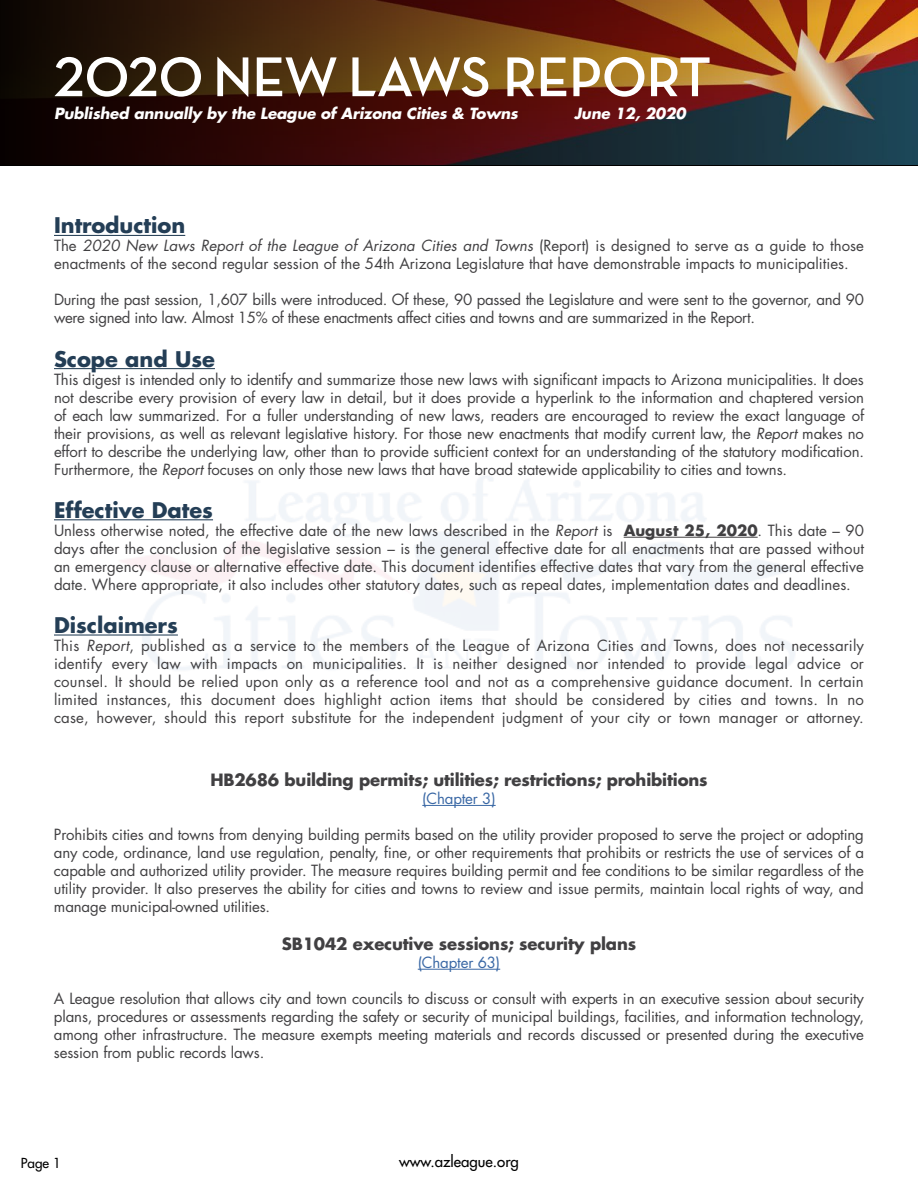
<style>
.page{position:relative;width:918px;height:1188px;background:#fff}
.page>*{position:absolute;margin:0;border:0;box-sizing:border-box;transform-origin:0 0}
.t1{font:700 57px "Neutra Disp";color:#fff}
.t2{font:700 21px "Futura Std";color:#243e56}
.t3{font:700 16.5px "Futura Std";letter-spacing:-.01em;color:#414042}
.t4{font:15px/18px "Futura Std";letter-spacing:-.01em;color:#414042;text-align:justify}
.t5{font:italic 700 15px "Futura Std";letter-spacing:-.01em;color:#fff}
.t6{font:15px "Futura Std";letter-spacing:-.01em;color:#3a68a5}
.t7{font:500 15px "Futura Std";color:#000}
.t8{font:500 13.5px "Futura Std";color:#000}
.s1{font-style:italic}
.s2{font-weight:700}
</style>
<div class="page">
<svg style="left:0;top:0;width:905px;height:165px;background:#502c18"></svg>
<hr style="left:0;top:165px;width:918px;height:1px;background:#000">
<hr style="left:54px;top:235px;width:131px;height:1px;background:#243e56">
<hr style="left:54px;top:368px;width:161px;height:1px;background:#243e56">
<hr style="left:54px;top:519px;width:159px;height:1px;background:#243e56">
<hr style="left:624px;top:537px;width:134px;height:1px;background:#414042">
<hr style="left:54px;top:634px;width:124px;height:2px;background:#243e56">
<hr style="left:422px;top:805px;width:74px;height:1px;background:#3a68a5">
<hr style="left:418px;top:969px;width:82px;height:1px;background:#3a68a5">
<h1 class="t1" style="left:54px;top:45px;width:659px">2020 NEW LAWS REPORT</h1>
<p class="t5" style="left:54px;top:103px;width:465px">Published annually by the League of Arizona Cities &amp; Towns</p>
<p class="t5" style="left:574px;top:103px;width:113px">June 12, 2020</p>
<h2 class="t2" style="left:54px;top:211px;width:133px">Introduction</h2>
<p class="t4" style="left:54px;top:237px;width:811px">The <span class="s1">2020 New Laws Report of the League of Arizona Cities and Towns</span> (Report) is designed to serve as a guide to those enactments of the second regular session of the 54th Arizona Legislature that have demonstrable impacts to municipalities.</p>
<p class="t4" style="left:54px;top:291px;width:811px">During the past session, 1,607 bills were introduced. Of these, 90 passed the Legislature and were sent to the governor, and 90 were signed into law. Almost 15% of these enactments affect cities and towns and are summarized in the Report.</p>
<h2 class="t2" style="left:54px;top:345px;width:162px">Scope and Use</h2>
<p class="t4" style="left:54px;top:370px;width:812px">This digest is intended only to identify and summarize those new laws with significant impacts to Arizona municipalities. It does not describe every provision of every law in detail, but it does provide a hyperlink to the information and chaptered version of each law summarized. For a fuller understanding of new laws, readers are encouraged to review the exact language of their provisions, as well as relevant legislative history. For those new enactments that modify current law, the <span class="s1">Report</span> makes no effort to describe the underlying law, other than to provide sufficient context for an understanding of the statutory modification.<br>Furthermore, the <span class="s1">Report</span> focuses on only those new laws that have broad statewide applicability to cities and towns.</p>
<h2 class="t2" style="left:54px;top:496px;width:161px">Effective Dates</h2>
<p class="t4" style="left:54px;top:521px;width:811px">Unless otherwise noted, the effective date of the new laws described in the <span class="s1">Report</span> is <span class="s2">August 25, 2020</span>. This date – 90 days after the conclusion of the legislative session – is the general effective date for all enactments that are passed without an emergency clause or alternative effective date. This document identifies effective dates that vary from the general effective date. Where appropriate, it also includes other statutory dates, such as repeal dates, implementation dates and deadlines.</p>
<h2 class="t2" style="left:54px;top:611px;width:125px">Disclaimers</h2>
<p class="t4" style="left:54px;top:637px;width:812px">This <span class="s1">Report</span>, published as a service to the members of the League of Arizona Cities and Towns, does not necessarily identify every law with impacts on municipalities. It is neither designed nor intended to provide legal advice or counsel. It should be relied upon only as a reference tool and not as a comprehensive guidance document. In certain limited instances, this document does highlight action items that should be considered by cities and towns. In no case, however, should this report substitute for the independent judgment of your city or town manager or attorney.</p>
<p class="t3" style="left:210px;top:769px;width:499px">HB2686 building permits; utilities; restrictions; prohibitions</p>
<p class="t6" style="left:422px;top:789px;width:75px">(Chapter 3)</p>
<p class="t4" style="left:54px;top:826px;width:812px">Prohibits cities and towns from denying building permits based on the utility provider proposed to serve the project or adopting any code, ordinance, land use regulation, penalty, fine, or other requirements that prohibits or restricts the use of services of a capable and authorized utility provider. The measure requires building permit and fee conditions to be similar regardless of the utility provider. It also preserves the ability for cities and towns to review and issue permits, maintain local rights of way, and manage municipal-owned utilities.</p>
<p class="t3" style="left:282px;top:933px;width:356px">SB1042 executive sessions; security plans</p>
<p class="t6" style="left:418px;top:953px;width:84px">(Chapter 63)</p>
<p class="t4" style="left:54px;top:989px;width:812px">A League resolution that allows city and town councils to discuss or consult with experts in an executive session about security plans, procedures or assessments regarding the safety or security of municipal buildings, facilities, and information technology, among other infrastructure. The measure exempts meeting materials and records discussed or presented during the executive session from public records laws.</p>
<p class="t8" style="left:21px;top:1155px;width:41px">Page 1</p>
<p class="t7" style="left:399px;top:1152px;width:121px">www.azleague.org</p>
</div>
